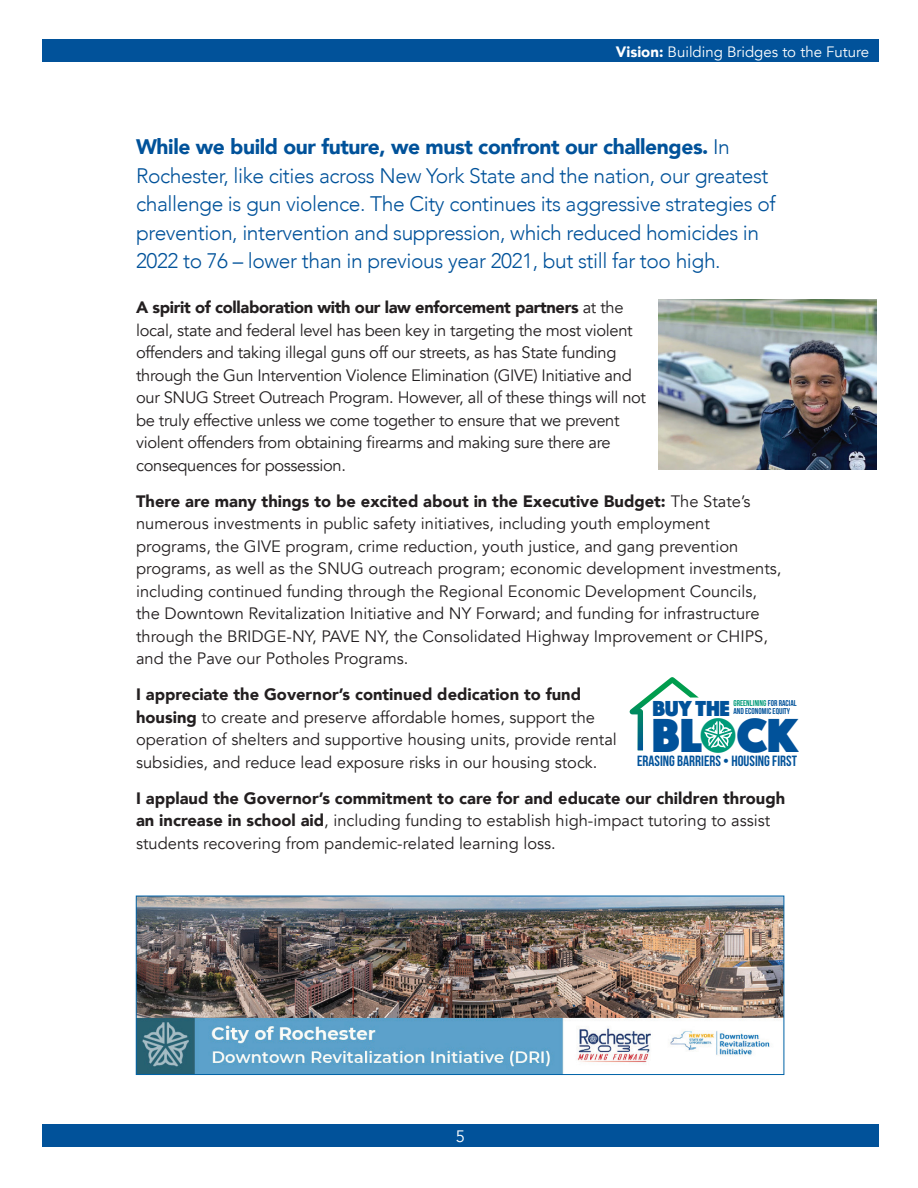
<style>
.page{position:relative;width:918px;height:1188px;background:#fff}
.page>*{position:absolute;margin:0;border:0;box-sizing:border-box;transform-origin:0 0}
.t1{font:49.65px "Phosphate Solid";color:#01529a}
.t2{font:22.5px "Phosphate Solid";letter-spacing:-.01em;color:#01529a}
.t3{font:300 21px/28.5px "Avenir";letter-spacing:-.02em;color:#01529a}
.t4{font:16.5px/22.5px "Avenir";color:#231f20}
.t5{font:16.5px/22.5px "Avenir";letter-spacing:-.02em;color:#231f20}
.t6{font:16.5px "Avenir";color:#fff}
.t7{font:15px "Avenir";color:#fff}
.t8{font:14.85px "Bebas Neue";color:#01529a}
.t9{font:8.4px/8.4px "Bebas Neue";color:#01529a}
.s1{font-weight:900}
.s2{color:#009a78}
</style>
<div class="page">
<div style="left:42px;top:40px;width:837px;height:22px;background:#01529a"></div>
<div style="left:42px;top:1124px;width:837px;height:23px;background:#01529a"></div>
<img style="left:138px;top:898px;width:644px;height:175px">
<div style="left:136px;top:896px;width:648px;height:179px;border:1px solid #0163a7"></div>
<img style="left:659px;top:300px;width:218px;height:169px">
<svg style="left:629px;top:677px;width:102px;height:73px"></svg>
<p class="t7" style="left:616px;top:43px;width:255px"><span class="s1">Vision:</span> Building Bridges to the Future</p>
<p class="t3" style="left:136px;top:133px;width:641px"><span class="s1">While we build our future, we must confront our challenges.</span> In Rochester, like cities across New York State and the nation, our greatest challenge is gun violence. The City continues its aggressive strategies of prevention, intervention and suppression, which reduced homicides in 2022 to 76 – lower than in previous year 2021, but still far too high.</p>
<p class="t5" style="left:136px;top:297px;width:512px"><span class="s1">A spirit of collaboration with our law enforcement partners</span> at the local, state and federal level has been key in targeting the most violent offenders and taking illegal guns off our streets, as has State funding through the Gun Intervention Violence Elimination (GIVE) Initiative and our SNUG Street Outreach Program. However, all of these things will not be truly effective unless we come together to ensure that we prevent violent offenders from obtaining firearms and making sure there are consequences for possession.</p>
<p class="t4" style="left:136px;top:490px;width:647px"><span class="s1">There are many things to be excited about in the Executive Budget:</span> The State’s numerous investments in public safety initiatives, including youth employment programs, the GIVE program, crime reduction, youth justice, and gang prevention programs, as well as the SNUG outreach program; economic development investments, including continued funding through the Regional Economic Development Councils, the Downtown Revitalization Initiative and NY Forward; and funding for infrastructure through the BRIDGE-NY, PAVE NY, the Consolidated Highway Improvement or CHIPS, and the Pave our Potholes Programs.</p>
<p class="t4" style="left:136px;top:684px;width:482px"><span class="s1">I appreciate the Governor’s continued dedication to fund housing</span> to create and preserve affordable homes, support the operation of shelters and supportive housing units, provide rental subsidies, and reduce lead exposure risks in our housing stock.</p>
<p class="t4" style="left:136px;top:787px;width:651px"><span class="s1">I applaud the Governor’s commitment to care for and educate our children through an increase in school aid</span>, including funding to establish high-impact tutoring to assist students recovering from pandemic-related learning loss.</p>
<h2 class="t2" style="left:653px;top:692px;width:79px">BUY THE</h2>
<p class="t9" style="left:733px;top:698px;width:65px"><span class="s2">GREENLINING</span> FOR RACIAL<br>AND ECONOMIC EQUITY</p>
<h1 class="t1" style="left:652px;top:700px;width:148px">Bl<span class="s2">o</span>ck</h1>
<p class="t8" style="left:637px;top:753px;width:161px">ERASING BARRIERS • HOUSING FIRST</p>
<p class="t6" style="left:456px;top:1126px;width:11px">5</p>
</div>
